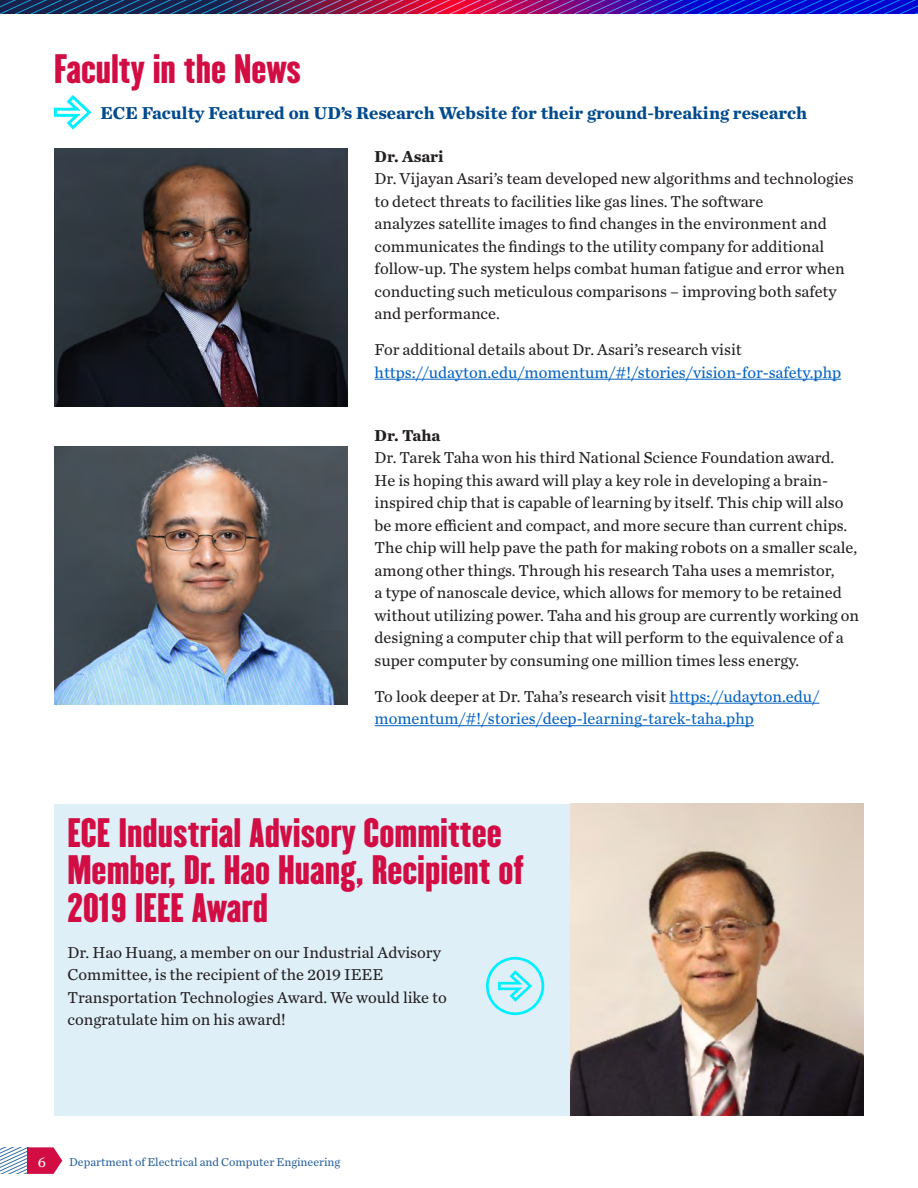
<style>
.page{position:relative;width:918px;height:1188px;background:#fff}
.page>*{position:absolute;margin:0;border:0;box-sizing:border-box;transform-origin:0 0}
.t1{font:36px/37.5px "Champion Liteweight";color:#d20d44}
.t2{font:700 18px "Chronicle Text G2";color:#004a8d}
.t3{font:16.5px/22.5px "Chronicle Text G2";color:#231f20}
.t4{font:16.5px/22.5px "Chronicle Text G2";color:#0563c1}
.t5{font:700 16.5px "Chronicle Text G2";color:#231f20}
.t6{font:15px "Chronicle Text G2";color:#fff}
.t7{font:12px "Chronicle Text G2";color:#27609d}
.s1{color:#231f20}
</style>
<div class="page">
<div style="left:54px;top:804px;width:535px;height:312px;background:#dfeff8"></div>
<img style="left:54px;top:149px;width:294px;height:258px">
<img style="left:54px;top:447px;width:294px;height:257px">
<img style="left:570px;top:804px;width:294px;height:312px">
<svg style="left:486px;top:957px;width:58px;height:58px"></svg>
<img style="left:0;top:0;width:918px;height:14px">
<hr style="left:375px;top:379px;width:466px;height:1px;background:#0563c1">
<hr style="left:669px;top:703px;width:150px;height:1px;background:#0563c1">
<hr style="left:375px;top:725px;width:379px;height:1px;background:#0563c1">
<svg style="left:54px;top:95px;width:38px;height:35px"></svg>
<svg style="left:0;top:1147px;width:62px;height:27px"></svg>
<h1 class="t1" style="left:54px;top:48px;width:249px">Faculty in the News</h1>
<h4 class="t2" style="left:101px;top:98px;width:708px">ECE Faculty Featured on UD’s Research Website for their ground-breaking research</h4>
<h4 class="t5" style="left:375px;top:143px;width:71px">Dr. Asari</h4>
<p class="t3" style="left:375px;top:166px;width:481px">Dr. Vijayan Asari’s team developed new algorithms and technologies to detect threats to facilities like gas lines. The software<br>analyzes satellite images to fnd changes in the environment and communicates the fndings to the utility company for additional follow-up. The system helps combat human fatigue and error when conducting such meticulous comparisons – improving both safety and performance.</p>
<p class="t3" style="left:375px;top:337px;width:369px">For additional details about Dr. Asari’s research visit</p>
<p class="t4" style="left:375px;top:360px;width:468px">https://udayton.edu/momentum/#!/stories/vision-for-safety.php</p>
<h4 class="t5" style="left:375px;top:422px;width:67px">Dr. Taha</h4>
<p class="t3" style="left:375px;top:445px;width:486px">Dr. Tarek Taha won his third National Science Foundation award.<br>He is hoping this award will play a key role in developing a brain&shy;inspired chip that is capable of learning by itself. This chip will also be more efcient and compact, and more secure than current chips.<br>The chip will help pave the path for making robots on a smaller scale, among other things. Through his research Taha uses a memristor,<br>a type of nanoscale device, which allows for memory to be retained without utilizing power. Taha and his group are currently working on designing a computer chip that will perform to the equivalence of a super computer by consuming one million times less energy.</p>
<p class="t4" style="left:375px;top:684px;width:446px"><span class="s1">To look deeper at Dr. Taha’s research visit</span> https://udayton.edu/ momentum/#!/stories/deep-learning-tarek-taha.php</p>
<h1 class="t1" style="left:68px;top:811px;width:458px">ECE Industrial Advisory Committee<br>Member, Dr. Hao Huang, Recipient of<br>2019 IEEE Award</h1>
<p class="t3" style="left:68px;top:940px;width:381px">Dr. Hao Huang, a member on our Industrial Advisory Committee, is the recipient of the 2019 IEEE Transportation Technologies Award. We would like to congratulate him on his award!</p>
<p class="t6" style="left:38px;top:1150px;width:10px">6</p>
<p class="t7" style="left:69px;top:1153px;width:272px">Department of Electrical and Computer Engineering</p>
</div>
